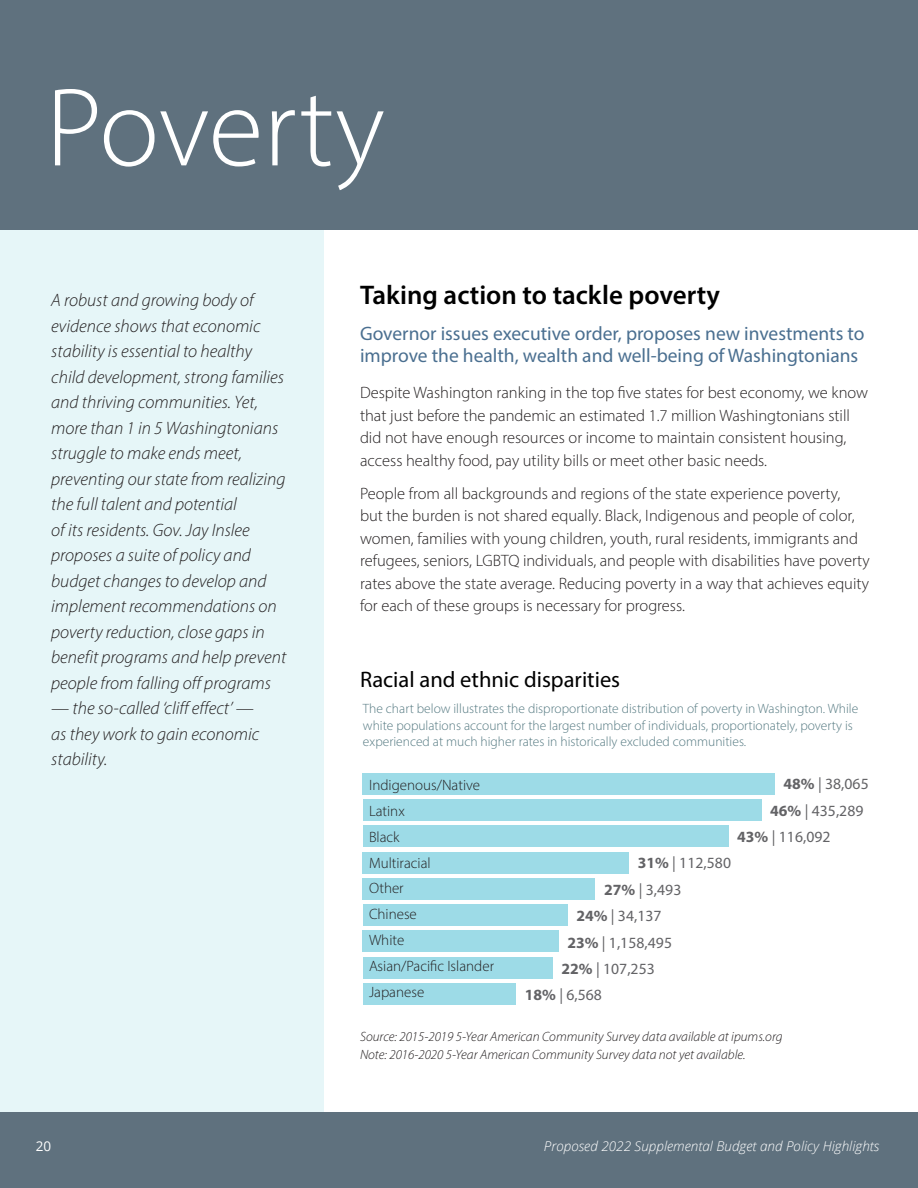
<style>
.page{position:relative;width:918px;height:1188px;background:#fff}
.page>*{position:absolute;margin:0;border:0;box-sizing:border-box;transform-origin:0 0}
.t1{font:300 112.5px "Myriad Pro";color:#fff}
.Main_title{font:600 27px "Myriad Pro";color:#000}
.Main_title-2{font:22.5px "Myriad Pro";color:#000}
.Main_title-3{font:19.5px/22.5px "Myriad Pro";color:#4a6f90}
.t2{font:italic 300 18px/25.5px "Myriad Pro";color:#231f20}
.Body_text{font:300 16.5px/22.5px "Myriad Pro";color:#231f20}
.t3{font:15.6px "Myriad Pro";letter-spacing:.005em;color:#636366}
.t4{font:300 15px "Myriad Pro";color:#231f20}
.first_paragraph_in_b{font:300 13.5px/16.5px "Myriad Pro";color:#557a82}
.t5{font:italic 300 13.5px "Myriad Pro";color:#231f20}
.t6{font:italic 300 13.5px "Open Sans";color:#fff}
.t7{font:13.5px "Open Sans";color:#fff}
.s1{font-weight:700}
</style>
<div class="page">
<div style="left:0;top:181px;width:324px;height:939px;background:#e6f6f8"></div>
<div style="left:0;top:0;width:918px;height:230px;background:#5f717e"></div>
<div style="left:0;top:1113px;width:918px;height:75px;background:#5f717e"></div>
<div style="left:363px;top:773px;width:412px;height:21px;background:#9ddbe7"></div>
<div style="left:363px;top:799px;width:398px;height:21px;background:#9ddbe7"></div>
<div style="left:363px;top:826px;width:365px;height:21px;background:#9ddbe7"></div>
<div style="left:363px;top:852px;width:266px;height:21px;background:#9ddbe7"></div>
<div style="left:363px;top:878px;width:232px;height:22px;background:#9ddbe7"></div>
<div style="left:363px;top:904px;width:204px;height:22px;background:#9ddbe7"></div>
<div style="left:363px;top:931px;width:196px;height:21px;background:#9ddbe7"></div>
<div style="left:363px;top:957px;width:189px;height:21px;background:#9ddbe7"></div>
<div style="left:363px;top:984px;width:153px;height:21px;background:#9ddbe7"></div>
<h1 class="t1" style="left:46px;top:60px;width:341px">Poverty</h1>
<p class="t2" style="left:51px;top:287px;width:237px">A robust and growing body of evidence shows that economic stability is essential to healthy child development, strong families and thriving communities. Yet, more than 1 in 5 Washingtonians struggle to make ends meet, preventing our state from realizing the full talent and potential<br>of its residents. Gov. Jay Inslee proposes a suite of policy and budget changes to develop and implement recommendations on poverty reduction, close gaps in benefit programs and help prevent people from falling off programs</p>
<p class="t2" style="left:51px;top:695px;width:209px">— the so-called ‘cliff effect’ — as they work to gain economic stability.</p>
<p class="Main_title" style="left:360px;top:278px;width:362px">Taking action to tackle poverty</p>
<p class="Main_title-3" style="left:360px;top:322px;width:506px">Governor issues executive order, proposes new investments to improve the health, wealth and well-being of Washingtonians</p>
<p class="Body_text" style="left:360px;top:381px;width:510px">Despite Washington ranking in the top five states for best economy, we know that just before the pandemic an estimated 1.7 million Washingtonians still did not have enough resources or income to maintain consistent housing, access healthy food, pay utility bills or meet other basic needs.</p>
<p class="Body_text" style="left:360px;top:482px;width:511px">People from all backgrounds and regions of the state experience poverty,<br>but the burden is not shared equally. Black, Indigenous and people of color, women, families with young children, youth, rural residents, immigrants and refugees, seniors, LGBTQ individuals, and people with disabilities have poverty rates above the state average. Reducing poverty in a way that achieves equity for each of these groups is necessary for progress.</p>
<p class="Main_title-2" style="left:360px;top:665px;width:262px">Racial and ethnic disparities</p>
<p class="first_paragraph_in_b" style="left:363px;top:700px;width:497px">The chart below illustrates the disproportionate distribution of poverty in Washington. While white populations account for the largest number of individuals, proportionately, poverty is experienced at much higher rates in historically excluded communities.</p>
<p class="t4" style="left:369px;top:776px;width:113px">Indigenous/Native</p>
<p class="t4" style="left:369px;top:802px;width:37px">Latinx</p>
<p class="t4" style="left:369px;top:828px;width:32px">Black</p>
<p class="t4" style="left:369px;top:853px;width:63px">Multiracial</p>
<p class="t4" style="left:369px;top:879px;width:36px">Other</p>
<p class="t4" style="left:369px;top:905px;width:49px">Chinese</p>
<p class="t4" style="left:369px;top:931px;width:37px">White</p>
<p class="t4" style="left:369px;top:957px;width:127px">Asian/Pacific Islander</p>
<p class="t4" style="left:369px;top:983px;width:57px">Japanese</p>
<p class="t3" style="left:784px;top:775px;width:87px"><span class="s1">48%</span> | 38,065</p>
<p class="t3" style="left:770px;top:801px;width:95px"><span class="s1">46%</span> | 435,289</p>
<p class="t3" style="left:737px;top:827px;width:95px"><span class="s1">43%</span> | 116,092</p>
<p class="t3" style="left:638px;top:854px;width:95px"><span class="s1">31%</span> | 112,580</p>
<p class="t3" style="left:604px;top:880px;width:79px"><span class="s1">27%</span> | 3,493</p>
<p class="t3" style="left:576px;top:906px;width:87px"><span class="s1">24%</span> | 34,137</p>
<p class="t3" style="left:567px;top:933px;width:106px"><span class="s1">23%</span> | 1,158,495</p>
<p class="t3" style="left:562px;top:959px;width:95px"><span class="s1">22%</span> | 107,253</p>
<p class="t3" style="left:525px;top:985px;width:79px"><span class="s1">18%</span> | 6,568</p>
<p class="t5" style="left:360px;top:1028px;width:424px">Source: 2015-2019 5-Year American Community Survey data available at ipums.org</p>
<p class="t5" style="left:360px;top:1046px;width:387px">Note: 2016-2020 5-Year American Community Survey data not yet available.</p>
<p class="t7" style="left:36px;top:1137px;width:17px">20</p>
<p class="t6" style="left:544px;top:1137px;width:337px">Proposed 2022 Supplemental Budget and Policy Highlights</p>
</div>
